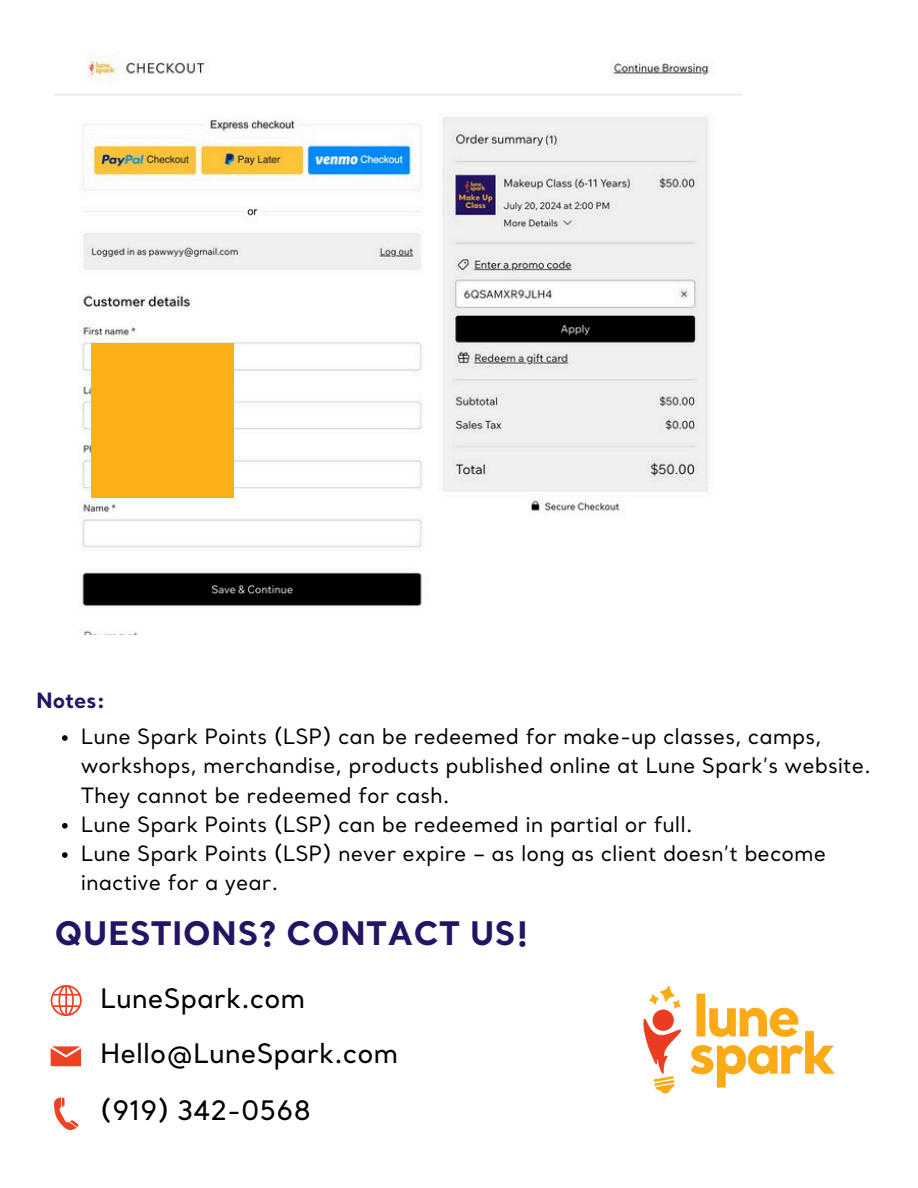
<style>
.page{position:relative;width:918px;height:1188px;background:#fff}
.page>*{position:absolute;margin:0;border:0;box-sizing:border-box;transform-origin:0 0}
.t1{font:700 32.25px "Santral";letter-spacing:.02em;color:#251464}
.t2{font:500 26.7px "Santral";color:#000}
.t3{font:21px/29.2px "Santral";color:#000}
.t4{font:700 21px "Santral";color:#251464}
</style>
<div class="page">
<img style="left:55px;top:59px;width:686px;height:575px">
<svg style="left:51px;top:985px;width:31px;height:31px"></svg>
<svg style="left:54px;top:1097px;width:24px;height:34px"></svg>
<svg style="left:51px;top:1046px;width:30px;height:20px"></svg>
<img style="left:643px;top:986px;width:192px;height:108px">
<div style="left:92px;top:343px;width:142px;height:155px;background:#fcaf17"></div>
<svg style="left:62px;top:735px;width:6px;height:6px"></svg>
<svg style="left:62px;top:823px;width:6px;height:6px"></svg>
<svg style="left:62px;top:852px;width:6px;height:6px"></svg>
<p class="t4" style="left:36px;top:692px;width:71px">Notes:</p>
<p class="t3" style="left:81px;top:724px;width:792px">Lune Spark Points (LSP) can be redeemed for make-up classes, camps, workshops, merchandise, products published online at Lune Spark’s website.<br>They cannot be redeemed for cash.</p>
<p class="t3" style="left:81px;top:812px;width:613px">Lune Spark Points (LSP) can be redeemed in partial or full.</p>
<p class="t3" style="left:81px;top:841px;width:747px">Lune Spark Points (LSP) never expire – as long as client doesn’t become inactive for a year.</p>
<p class="t1" style="left:55px;top:921px;width:475px">QUESTIONS? CONTACT US!</p>
<p class="t2" style="left:100px;top:988px;width:206px">LuneSpark.com</p>
<h2 class="t2" style="left:100px;top:1042px;width:300px">Hello@LuneSpark.com</h2>
<h2 class="t2" style="left:100px;top:1100px;width:213px">(919) 342-0568</h2>
</div>
